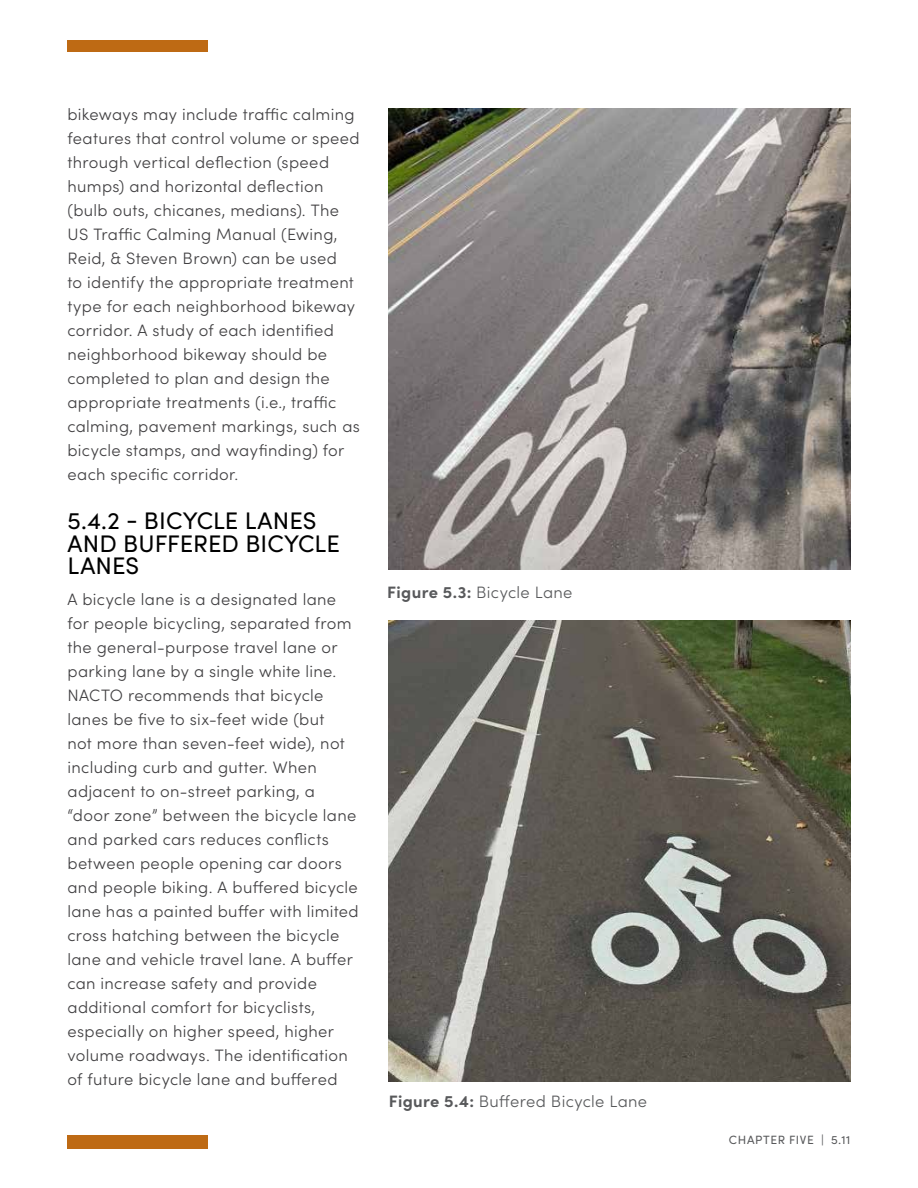
<style>
.page{position:relative;width:918px;height:1188px;background:#fff}
.page>*{position:absolute;margin:0;border:0;box-sizing:border-box;transform-origin:0 0}
.t1{font:24px/22.5px "Sofia Pro";letter-spacing:.005em;color:#000}
.t2{font:300 16.5px/24px "Sofia Pro";letter-spacing:.02em;color:#414042}
.t3{font:300 16.5px "Sofia Pro";letter-spacing:.02em;color:#58595b}
.t4{font:12px "Sofia Pro";color:#58595b}
.s1{font-weight:700}
</style>
<div class="page">
<div style="left:68px;top:1136px;width:140px;height:13px;background:#be6a14"></div>
<div style="left:68px;top:40px;width:140px;height:12px;background:#be6a14"></div>
<img style="left:389px;top:108px;width:461px;height:462px">
<img style="left:389px;top:620px;width:461px;height:462px">
<p class="t2" style="left:68px;top:101px;width:294px">bikeways may include traffic calming features that control volume or speed through vertical deflection (speed humps) and horizontal deflection (bulb outs, chicanes, medians). The US Traffic Calming Manual (Ewing, Reid, &amp; Steven Brown) can be used<br>to identify the appropriate treatment type for each neighborhood bikeway corridor. A study of each identified neighborhood bikeway should be completed to plan and design the appropriate treatments (i.e., traffic calming, pavement markings, such as bicycle stamps, and wayfinding) for each specific corridor.</p>
<h1 class="t1" style="left:68px;top:508px;width:274px">5.4.2 - BICYCLE LANES<br>AND BUFFERED BICYCLE<br>LANES</h1>
<p class="t2" style="left:68px;top:586px;width:293px">A bicycle lane is a designated lane for people bicycling, separated from the general-purpose travel lane or parking lane by a single white line.<br>NACTO recommends that bicycle lanes be five to six-feet wide (but<br>not more than seven-feet wide), not including curb and gutter. When adjacent to on-street parking, a “door zone” between the bicycle lane and parked cars reduces conflicts between people opening car doors and people biking. A buffered bicycle lane has a painted buffer with limited cross hatching between the bicycle lane and vehicle travel lane. A buffer can increase safety and provide additional comfort for bicyclists, especially on higher speed, higher volume roadways. The identification of future bicycle lane and buffered</p>
<p class="t3" style="left:387px;top:580px;width:187px"><span class="s1">Figure 5.3:</span> Bicycle Lane</p>
<p class="t3" style="left:389px;top:1089px;width:260px"><span class="s1">Figure 5.4:</span> Buffered Bicycle Lane</p>
<p class="t4" style="left:729px;top:1131px;width:18px">CHAPTER</p>
<p class="t4" style="left:789px;top:1131px;width:14px">FIVE</p>
<p class="t4" style="left:821px;top:1131px;width:31px">| 5.11</p>
</div>
